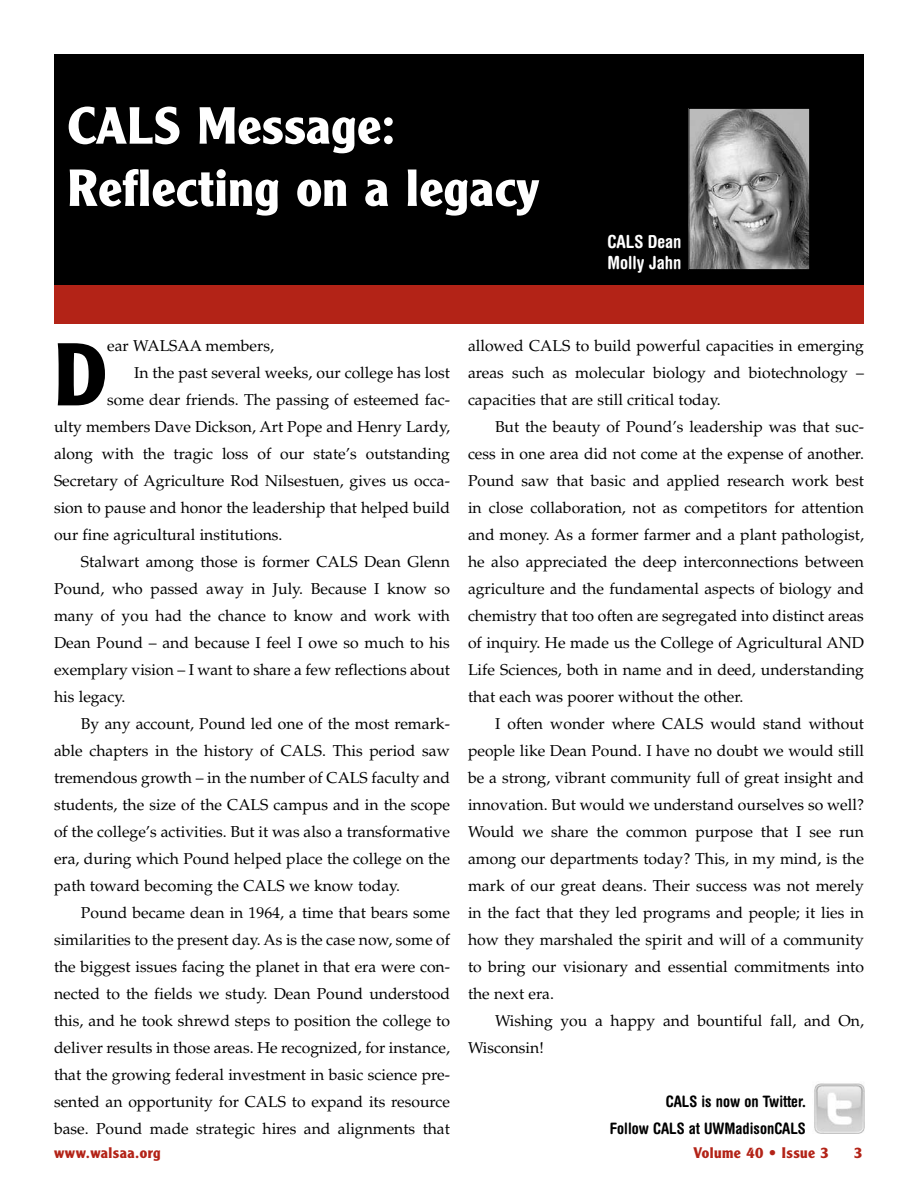
<style>
.page{position:relative;width:918px;height:1188px;background:#fff}
.page>*{position:absolute;margin:0;border:0;box-sizing:border-box;transform-origin:0 0}
.t1{font:700 87px "Clearface Gothic LT Std";color:#000}
.t2{font:700 51px/62.2px "Clearface Gothic LT Std";letter-spacing:.01em;color:#fff}
.t3{font:700 condensed 18px/21px "Helvetica Rounded LT Std";color:#fff}
.t4{font:15.75px/27px "Palatino LT Std";color:#000;text-align:justify}
.t5{font:700 condensed 15.75px/27px "Helvetica Rounded LT Std";color:#000;text-align:right}
.t6{font:700 15px "Clearface Gothic LT Std";letter-spacing:.03em;color:#b32317}
</style>
<div class="page">
<div style="left:54px;top:54px;width:810px;height:270px;background:#000"></div>
<img style="left:690px;top:110px;width:118px;height:158px">
<div style="left:688px;top:108px;width:122px;height:162px;border:1px solid #000"></div>
<div style="left:54px;top:286px;width:810px;height:38px;background:#b32317"></div>
<img style="left:814px;top:1083px;width:51px;height:51px">
<h2 class="t2" style="left:68px;top:95px;width:473px">CALS Message:<br>Reflecting on a legacy</h2>
<p class="t3" style="left:608px;top:231px;width:75px">CALS Dean<br>Molly Jahn</p>
<h1 class="t1" style="left:54px;top:324px;width:55px">D</h1>
<p class="t4" style="left:107px;top:333px;width:168px">ear WALSAA members,</p>
<p class="t4" style="left:134px;top:360px;width:317px">In the past several weeks, our college has lost</p>
<p class="t4" style="left:107px;top:387px;width:344px">some dear friends. The passing of esteemed fac-</p>
<p class="t4" style="left:54px;top:414px;width:398px">ulty members Dave Dickson, Art Pope and Henry Lardy,</p>
<p class="t4" style="left:54px;top:441px;width:398px">along with the tragic loss of our state’s outstanding</p>
<p class="t4" style="left:54px;top:468px;width:397px">Secretary of Agriculture Rod Nilsestuen, gives us occa-</p>
<p class="t4" style="left:54px;top:495px;width:398px">sion to pause and honor the leadership that helped build</p>
<p class="t4" style="left:54px;top:522px;width:230px">our fine agricultural institutions.</p>
<p class="t4" style="left:81px;top:549px;width:370px">Stalwart among those is former CALS Dean Glenn</p>
<p class="t4" style="left:54px;top:576px;width:397px">Pound, who passed away in July. Because I know so</p>
<p class="t4" style="left:54px;top:603px;width:398px">many of you had the chance to know and work with</p>
<p class="t4" style="left:54px;top:630px;width:397px">Dean Pound – and because I feel I owe so much to his</p>
<p class="t4" style="left:54px;top:657px;width:397px">exemplary vision – I want to share a few reflections about</p>
<p class="t4" style="left:54px;top:684px;width:73px">his legacy.</p>
<p class="t4" style="left:81px;top:711px;width:370px">By any account, Pound led one of the most remark-</p>
<p class="t4" style="left:54px;top:738px;width:397px">able chapters in the history of CALS. This period saw</p>
<p class="t4" style="left:54px;top:765px;width:397px">tremendous growth – in the number of CALS faculty and</p>
<p class="t4" style="left:54px;top:792px;width:398px">students, the size of the CALS campus and in the scope</p>
<p class="t4" style="left:54px;top:819px;width:397px">of the college’s activities. But it was also a transformative</p>
<p class="t4" style="left:54px;top:846px;width:398px">era, during which Pound helped place the college on the</p>
<p class="t4" style="left:54px;top:873px;width:348px">path toward becoming the CALS we know today.</p>
<p class="t4" style="left:81px;top:900px;width:370px">Pound became dean in 1964, a time that bears some</p>
<p class="t4" style="left:54px;top:927px;width:397px">similarities to the present day. As is the case now, some of</p>
<p class="t4" style="left:54px;top:954px;width:398px">the biggest issues facing the planet in that era were con-</p>
<p class="t4" style="left:54px;top:981px;width:398px">nected to the fields we study. Dean Pound understood</p>
<p class="t4" style="left:54px;top:1008px;width:398px">this, and he took shrewd steps to position the college to</p>
<p class="t4" style="left:54px;top:1035px;width:397px">deliver results in those areas. He recognized, for instance,</p>
<p class="t4" style="left:54px;top:1062px;width:398px">that the growing federal investment in basic science pre-</p>
<p class="t4" style="left:54px;top:1089px;width:398px">sented an opportunity for CALS to expand its resource</p>
<p class="t4" style="left:54px;top:1116px;width:398px">base. Pound made strategic hires and alignments that</p>
<p class="t4" style="left:468px;top:333px;width:398px">allowed CALS to build powerful capacities in emerging areas such as molecular biology and biotechnology – capacities that are still critical today.</p>
<p class="t4" style="left:468px;top:414px;width:398px;text-indent:27px">But the beauty of Pound’s leadership was that suc&shy;cess in one area did not come at the expense of another.<br>Pound saw that basic and applied research work best in close collaboration, not as competitors for attention and money. As a former farmer and a plant pathologist, he also appreciated the deep interconnections between agriculture and the fundamental aspects of biology and chemistry that too often are segregated into distinct areas of inquiry. He made us the College of Agricultural AND Life Sciences, both in name and in deed, understanding that each was poorer without the other.</p>
<p class="t4" style="left:468px;top:711px;width:398px;text-indent:27px">I often wonder where CALS would stand without people like Dean Pound. I have no doubt we would still be a strong, vibrant community full of great insight and innovation. But would we understand ourselves so well?<br>Would we share the common purpose that I see run among our departments today? This, in my mind, is the mark of our great deans. Their success was not merely in the fact that they led programs and people; it lies in how they marshaled the spirit and will of a community to bring our visionary and essential commitments into the next era.</p>
<p class="t4" style="left:468px;top:1008px;width:397px;text-indent:27px">Wishing you a happy and bountiful fall, and On,<br>Wisconsin!</p>
<p class="t5" style="left:610px;top:1088px;width:197px">CALS is now on Twitter.<br>Follow CALS at UWMadisonCALS</p>
<p class="t6" style="left:54px;top:1144px;width:108px">www.walsaa.org</p>
<p class="t6" style="left:693px;top:1144px;width:137px">Volume 40 • Issue 3</p>
<p class="t6" style="left:854px;top:1144px;width:10px">3</p>
</div>
